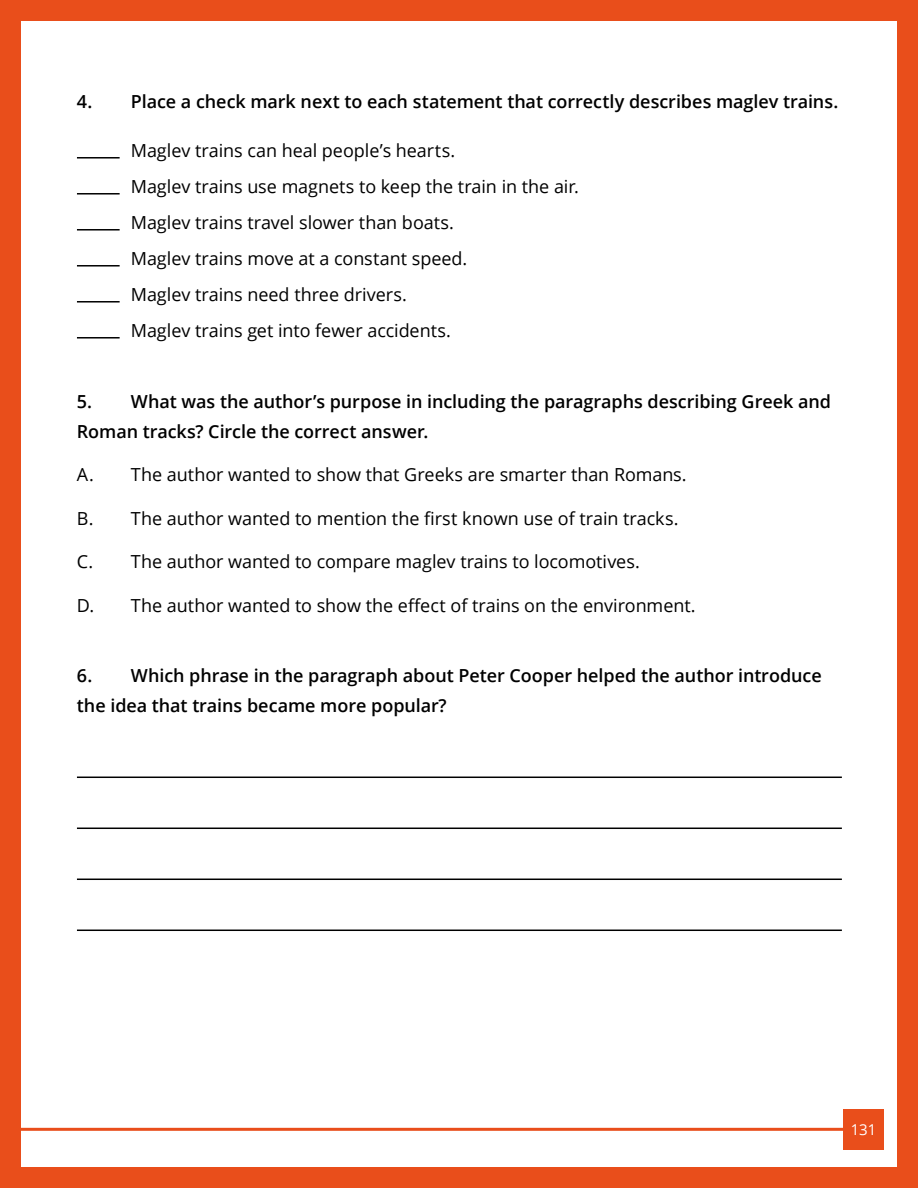
<style>
.page{position:relative;width:918px;height:1188px;background:#e94e1b}
.page>*{position:absolute;margin:0;border:0;box-sizing:border-box;transform-origin:0 0}
.t1{font:18px/36px "Open Sans";letter-spacing:-.005em;color:#000}
.t2{font:600 18px/30px "Open Sans";letter-spacing:-.005em;color:#000}
.t3{font:15px "Open Sans";color:#fff}
</style>
<div class="page">
<div style="left:21px;top:21px;width:876px;height:1146px;background:#fff"></div>
<div style="left:843px;top:1109px;width:41px;height:41px;background:#e94e1b"></div>
<hr style="left:0;top:1128px;width:854px;height:3px;background:#e94e1b">
<hr style="left:77px;top:157px;width:43px;height:2px;background:#000">
<hr style="left:77px;top:193px;width:43px;height:2px;background:#000">
<hr style="left:77px;top:229px;width:43px;height:2px;background:#000">
<hr style="left:77px;top:265px;width:43px;height:2px;background:#000">
<hr style="left:77px;top:301px;width:43px;height:2px;background:#000">
<hr style="left:77px;top:337px;width:43px;height:2px;background:#000">
<hr style="left:77px;top:777px;width:765px;height:1px;background:#000">
<hr style="left:77px;top:828px;width:765px;height:1px;background:#000">
<hr style="left:77px;top:879px;width:765px;height:1px;background:#000">
<hr style="left:77px;top:930px;width:765px;height:1px;background:#000">
<p class="t2" style="left:77px;top:86px;width:763px">4. Place a check mark next to each statement that correctly describes maglev trains.</p>
<p class="t1" style="left:131px;top:132px;width:450px">Maglev trains can heal people’s hearts.<br>Maglev trains use magnets to keep the train in the air.<br>Maglev trains travel slower than boats.<br>Maglev trains move at a constant speed.<br>Maglev trains need three drivers.<br>Maglev trains get into fewer accidents.</p>
<p class="t2" style="left:77px;top:386px;width:756px">5. What was the author’s purpose in including the paragraphs describing Greek and<br>Roman tracks? Circle the correct answer.</p>
<p class="t1" style="left:77px;top:456px;width:611px">A. The author wanted to show that Greeks are smarter than Romans.</p>
<p class="t1" style="left:77px;top:500px;width:603px">B. The author wanted to mention the first known use of train tracks.</p>
<p class="t1" style="left:77px;top:543px;width:564px">C. The author wanted to compare maglev trains to locomotives.</p>
<p class="t1" style="left:77px;top:587px;width:620px">D. The author wanted to show the effect of trains on the environment.</p>
<p class="t2" style="left:77px;top:660px;width:746px">6. Which phrase in the paragraph about Peter Cooper helped the author introduce the idea that trains became more popular?</p>
<p class="t3" style="left:851px;top:1119px;width:27px">131</p>
</div>
